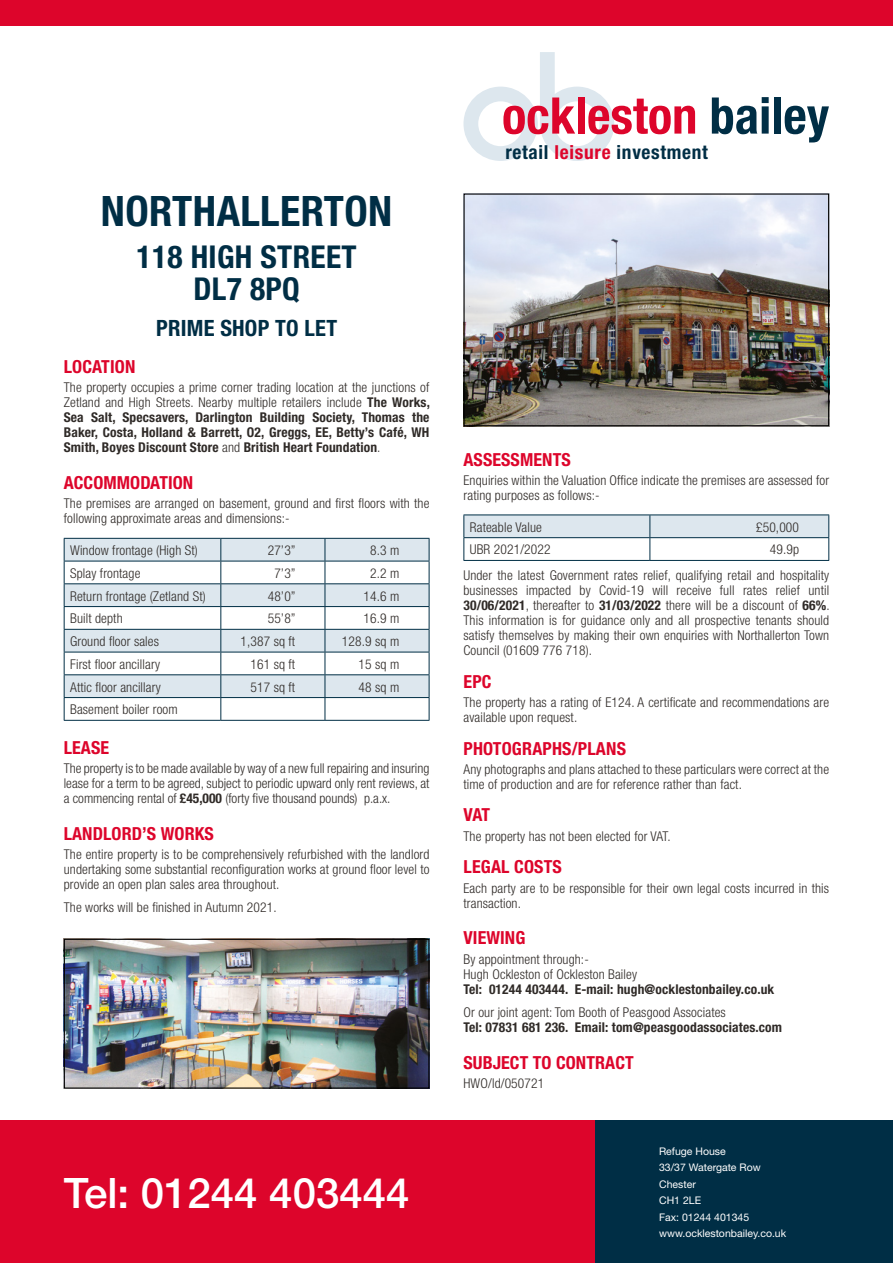
<style>
.page{position:relative;width:893px;height:1263px;background:#fff}
.page>*{position:absolute;margin:0;border:0;box-sizing:border-box;transform-origin:0 0}
.t1{font:700 condensed 50.55px "Helvetica Neue";color:#dd052b}
.t2{font:500 42px "Helvetica Neue";color:#fff}
._01_Town{font:700 condensed 42px "Helvetica Neue";letter-spacing:.01em;color:#002e45}
._02_Location{font:700 condensed 31.5px/31.5px "Helvetica Neue";letter-spacing:.01em;color:#002e45;text-align:center}
._03_Shop_Type{font:700 condensed 22.5px "Helvetica Neue";letter-spacing:.01em;color:#002e45}
.t3{font:700 condensed 19.35px "Helvetica Neue";letter-spacing:.035em;color:#002e45}
._05_Headings{font:700 condensed 18px "Helvetica Neue";letter-spacing:.005em;color:#dd052b}
._06_Body{font:300 condensed 13.5px/15px "Helvetica Neue";letter-spacing:.01em;color:#2f2a27}
._06_Body-2{font:700 condensed 13.5px/15px "Helvetica Neue";letter-spacing:.01em;color:#2f2a27;text-align:justify}
.t4{font:10.5px "Helvetica Neue";color:#fff}
.s1{font-weight:300}
.s2{font-weight:700}
.s3{color:#002e45}
.s4{color:#dd052b}
</style>
<div class="page">
<div style="left:0;top:0;width:893px;height:26px;background:#dd052b"></div>
<svg style="left:463px;top:52px;width:151px;height:109px"></svg>
<div style="left:0;top:1120px;width:595px;height:143px;background:#dd052b"></div>
<div style="left:595px;top:1120px;width:298px;height:143px;background:#002e45"></div>
<svg style="left:65px;top:539px;width:364px;height:158px;fill:#dde7ee"></svg>
<hr style="left:64px;top:538px;width:157px;height:1px;background:#002e45">
<hr style="left:221px;top:538px;width:104px;height:1px;background:#002e45">
<hr style="left:325px;top:538px;width:104px;height:1px;background:#002e45">
<hr style="left:64px;top:561px;width:157px;height:1px;background:#002e45">
<hr style="left:221px;top:561px;width:104px;height:1px;background:#002e45">
<hr style="left:325px;top:561px;width:104px;height:1px;background:#002e45">
<hr style="left:64px;top:583px;width:157px;height:1px;background:#002e45">
<hr style="left:221px;top:583px;width:104px;height:1px;background:#002e45">
<hr style="left:325px;top:583px;width:104px;height:1px;background:#002e45">
<hr style="left:64px;top:606px;width:157px;height:1px;background:#002e45">
<hr style="left:221px;top:606px;width:104px;height:1px;background:#002e45">
<hr style="left:325px;top:606px;width:104px;height:1px;background:#002e45">
<hr style="left:64px;top:629px;width:157px;height:1px;background:#002e45">
<hr style="left:221px;top:629px;width:104px;height:1px;background:#002e45">
<hr style="left:325px;top:629px;width:104px;height:1px;background:#002e45">
<hr style="left:64px;top:652px;width:157px;height:1px;background:#002e45">
<hr style="left:221px;top:652px;width:104px;height:1px;background:#002e45">
<hr style="left:325px;top:652px;width:104px;height:1px;background:#002e45">
<hr style="left:64px;top:674px;width:157px;height:1px;background:#002e45">
<hr style="left:221px;top:674px;width:104px;height:1px;background:#002e45">
<hr style="left:325px;top:674px;width:104px;height:1px;background:#002e45">
<hr style="left:64px;top:697px;width:157px;height:1px;background:#002e45">
<svg style="left:64px;top:539px;width:1px;height:181px"></svg>
<hr style="left:221px;top:697px;width:104px;height:1px;background:#002e45">
<svg style="left:220px;top:539px;width:1px;height:181px"></svg>
<hr style="left:325px;top:697px;width:104px;height:1px;background:#002e45">
<svg style="left:325px;top:539px;width:1px;height:181px"></svg>
<svg style="left:429px;top:539px;width:1px;height:181px"></svg>
<hr style="left:64px;top:720px;width:157px;height:1px;background:#002e45">
<hr style="left:221px;top:720px;width:104px;height:1px;background:#002e45">
<hr style="left:325px;top:720px;width:104px;height:1px;background:#002e45">
<hr style="left:463px;top:514px;width:187px;height:1px;background:#002e45">
<hr style="left:650px;top:514px;width:179px;height:1px;background:#002e45">
<svg style="left:463px;top:515px;width:366px;height:45px"></svg>
<hr style="left:463px;top:560px;width:187px;height:1px;background:#002e45">
<hr style="left:650px;top:560px;width:179px;height:1px;background:#002e45">
<img style="left:465px;top:195px;width:362px;height:229px">
<div style="left:463px;top:193px;width:366px;height:233px;border:1px solid #000"></div>
<img style="left:66px;top:941px;width:361px;height:146px">
<div style="left:64px;top:939px;width:365px;height:150px;border:1px solid #000"></div>
<p class="_01_Town" style="left:101px;top:186px;width:293px">NORTHALLERTON</p>
<p class="_02_Location" style="left:137px;top:241px;width:221px">118 HIGH STREET<br>DL7 8PQ</p>
<p class="_03_Shop_Type" style="left:156px;top:315px;width:182px">PRIME SHOP TO LET</p>
<p class="_05_Headings" style="left:64px;top:356px;width:73px">LOCATION</p>
<p class="_06_Body-2" style="left:64px;top:380px;width:368px"><span class="s1">The property occupies a prime corner trading location at the junctions of Zetland and High Streets. Nearby multiple retailers include</span> The Works, Sea Salt, Specsavers, Darlington Building Society, Thomas the Baker, Costa, Holland &amp; Barrett, O2, Greggs, EE, Betty’s Café, WH Smith, Boyes Discount Store <span class="s1">and</span> British Heart Foundation<span class="s1">.</span></p>
<p class="_05_Headings" style="left:64px;top:472px;width:131px">ACCOMMODATION</p>
<p class="_06_Body" style="left:64px;top:496px;width:367px">The premises are arranged on basement, ground and first floors with the following approximate areas and dimensions:-</p>
<p class="_06_Body" style="left:70px;top:543px;width:129px">Window frontage (High St)</p>
<p class="_06_Body" style="left:268px;top:543px;width:29px">27’3”</p>
<p class="_06_Body" style="left:370px;top:543px;width:31px">8.3 m</p>
<p class="_06_Body" style="left:70px;top:565px;width:72px">Splay frontage</p>
<p class="_06_Body" style="left:274px;top:565px;width:23px">7’3”</p>
<p class="_06_Body" style="left:370px;top:565px;width:31px">2.2 m</p>
<p class="_06_Body" style="left:70px;top:588px;width:137px">Return frontage (Zetland St)</p>
<p class="_06_Body" style="left:268px;top:588px;width:29px">48’0”</p>
<p class="_06_Body" style="left:363px;top:588px;width:37px">14.6 m</p>
<p class="_06_Body" style="left:70px;top:611px;width:54px">Built depth</p>
<p class="_06_Body" style="left:268px;top:611px;width:29px">55’8”</p>
<p class="_06_Body" style="left:363px;top:611px;width:37px">16.9 m</p>
<p class="_06_Body" style="left:70px;top:634px;width:90px">Ground floor sales</p>
<p class="_06_Body" style="left:240px;top:634px;width:56px">1,387 sq ft</p>
<p class="_06_Body" style="left:342px;top:634px;width:59px">128.9 sq m</p>
<p class="_06_Body" style="left:70px;top:656px;width:91px">First floor ancillary</p>
<p class="_06_Body" style="left:250px;top:656px;width:46px">161 sq ft</p>
<p class="_06_Body" style="left:359px;top:656px;width:42px">15 sq m</p>
<p class="_06_Body" style="left:70px;top:679px;width:92px">Attic floor ancillary</p>
<p class="_06_Body" style="left:250px;top:679px;width:46px">517 sq ft</p>
<p class="_06_Body" style="left:359px;top:679px;width:42px">48 sq m</p>
<p class="_06_Body" style="left:70px;top:702px;width:109px">Basement boiler room</p>
<p class="_05_Headings" style="left:64px;top:736px;width:47px">LEASE</p>
<p class="_06_Body" style="left:64px;top:760px;width:367px;text-align:justify">The property is to be made available by way of a new full repairing and insuring lease for a term to be agreed, subject to periodic upward only rent reviews, at a commencing rental of <span class="s2">£45,000</span> (forty five thousand pounds) p.a.x.</p>
<p class="_05_Headings" style="left:64px;top:822px;width:152px">LANDLORD’S WORKS</p>
<p class="_06_Body" style="left:64px;top:846px;width:367px;text-align:justify">The entire property is to be comprehensively refurbished with the landlord undertaking some substantial reconfiguration works at ground floor level to provide an open plan sales area throughout.</p>
<p class="_06_Body" style="left:64px;top:900px;width:214px">The works will be finished in Autumn 2021.</p>
<p class="t2" style="left:64px;top:1168px;width:347px">Tel: 01244 403444</p>
<p class="t1" style="left:502px;top:85px;width:329px">ockleston <span class="s3">bailey</span></p>
<p class="t3" style="left:505px;top:140px;width:204px">retail <span class="s4">leisure</span> investment</p>
<p class="_05_Headings" style="left:463px;top:448px;width:109px">ASSESSMENTS</p>
<p class="_06_Body" style="left:463px;top:473px;width:367px">Enquiries within the Valuation Office indicate the premises are assessed for rating purposes as follows:-</p>
<p class="_06_Body" style="left:470px;top:519px;width:74px">Rateable Value</p>
<p class="_06_Body" style="left:756px;top:519px;width:44px">£50,000</p>
<p class="_06_Body" style="left:470px;top:542px;width:82px">UBR 2021/2022</p>
<p class="_06_Body" style="left:770px;top:542px;width:31px">49.9p</p>
<p class="_06_Body" style="left:463px;top:568px;width:368px;text-align:justify">Under the latest Government rates relief, qualifying retail and hospitality businesses impacted by Covid-19 will receive full rates relief until <span class="s2">30/06/2021</span>, thereafter to <span class="s2">31/03/2022</span> there will be a discount of <span class="s2">66%</span>.<br>This information is for guidance only and all prospective tenants should satisfy themselves by making their own enquiries with Northallerton Town Council (01609 776 718).</p>
<p class="_05_Headings" style="left:463px;top:671px;width:30px">EPC</p>
<p class="_06_Body" style="left:463px;top:695px;width:367px">The property has a rating of E124. A certificate and recommendations are available upon request.</p>
<p class="_05_Headings" style="left:463px;top:737px;width:164px">PHOTOGRAPHS/PLANS</p>
<p class="_06_Body" style="left:463px;top:761px;width:367px">Any photographs and plans attached to these particulars were correct at the time of production and are for reference rather than fact.</p>
<p class="_05_Headings" style="left:463px;top:804px;width:28px">VAT</p>
<p class="_06_Body" style="left:463px;top:828px;width:209px">The property has not been elected for VAT.</p>
<p class="_05_Headings" style="left:463px;top:856px;width:100px">LEGAL COSTS</p>
<p class="_06_Body" style="left:463px;top:880px;width:367px">Each party are to be responsible for their own legal costs incurred in this transaction.</p>
<p class="_05_Headings" style="left:463px;top:927px;width:63px">VIEWING</p>
<p class="_06_Body" style="left:463px;top:951px;width:312px">By appointment through:-<br>Hugh Ockleston of Ockleston Bailey<br><span class="s2">Tel: 01244 403444. E-mail: hugh@ocklestonbailey.co.uk</span></p>
<p class="_06_Body-2" style="left:463px;top:1004px;width:320px"><span class="s1">Or our joint agent: Tom Booth of Peasgood Associates<br></span>Tel: 07831 681 236. Email: tom@peasgoodassociates.com</p>
<p class="_05_Headings" style="left:463px;top:1051px;width:172px">SUBJECT TO CONTRACT</p>
<p class="_06_Body" style="left:463px;top:1076px;width:82px">HWO/ld/050721</p>
<p class="t4" style="left:659px;top:1145px;width:68px">Refuge House</p>
<p class="t4" style="left:659px;top:1161px;width:103px">33/37 Watergate Row</p>
<p class="t4" style="left:659px;top:1178px;width:38px">Chester</p>
<p class="t4" style="left:659px;top:1194px;width:44px">CH1 2LE</p>
<p class="t4" style="left:659px;top:1211px;width:92px">Fax: 01244 401345</p>
<p class="t4" style="left:659px;top:1227px;width:129px">www.ocklestonbailey.co.uk</p>
</div>
